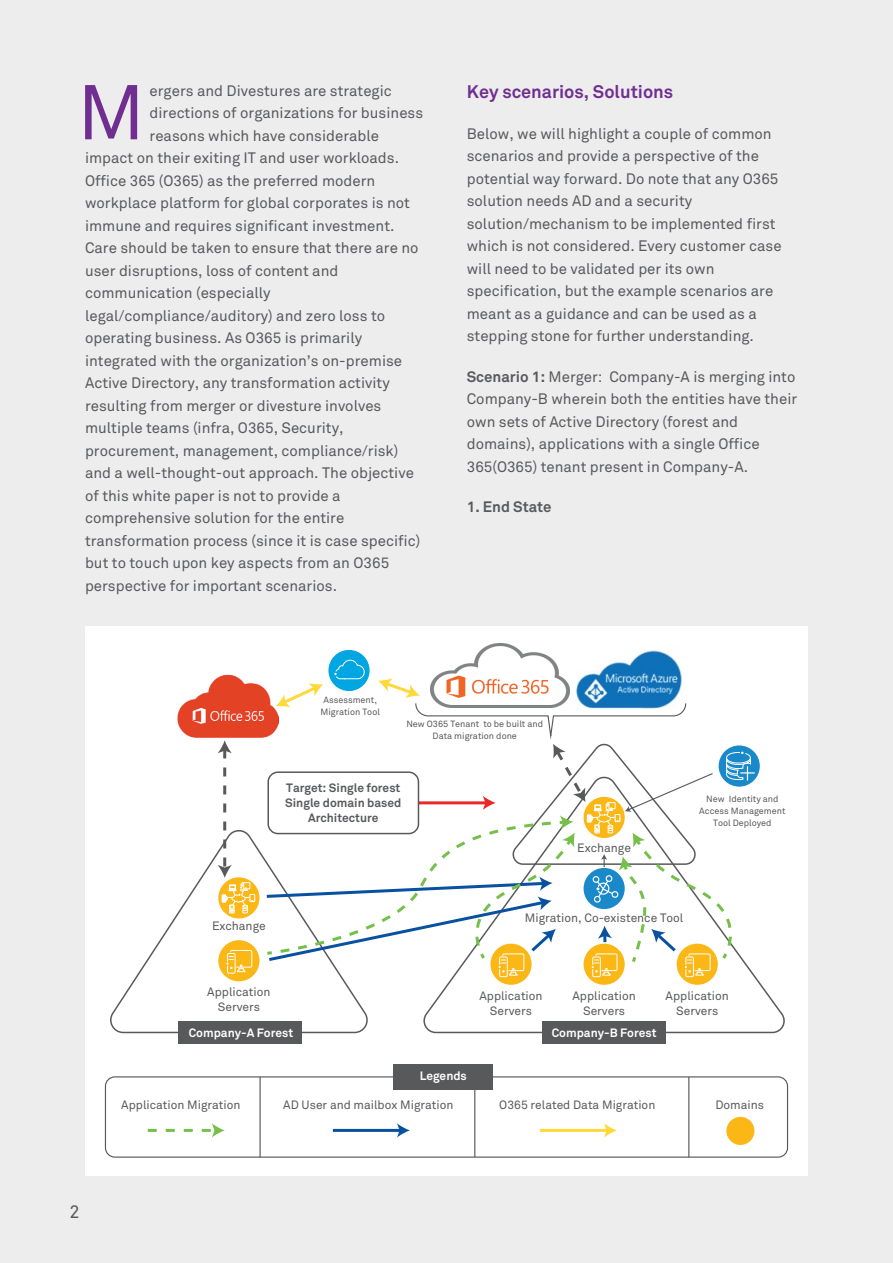
<style>
.page{position:relative;width:893px;height:1263px;background:#ededee}
.page>*{position:absolute;margin:0;border:0;box-sizing:border-box;transform-origin:0 0}
.t1{font:76.5px "Wipro Akkurat";color:#702f90}
.t2{font:700 18px "Wipro Akkurat";color:#702f90}
.t3{font:18px "Wipro Akkurat";color:#58595b}
.t4{font:15px/22.5px "Wipro Akkurat";color:#58595b}
.t5{font:700 15px "Wipro Akkurat";color:#58595b}
.t6{font:12px/15px "Wipro Akkurat";color:#58595b;text-align:center}
.t7{font:700 12px/15px "Wipro Akkurat";color:#58595b;text-align:center}
.t8{font:700 12px "Wipro Akkurat";color:#fff}
.t9{font:9px/12px "Wipro Akkurat";color:#58595b;text-align:center}
.s1{font-weight:700}
</style>
<div class="page">
<div style="left:85px;top:626px;width:723px;height:549px;background:#fff"></div>
<div style="left:719px;top:745px;width:41px;height:42px;background:#1989ca;border-radius:50%"></div>
<div style="left:328px;top:650px;width:42px;height:41px;background:#00a6e2;border-radius:50%"></div>
<img style="left:177px;top:674px;width:87px;height:63px">
<img style="left:634px;top:650px;width:40px;height:9px">
<svg style="left:110px;top:844px;width:258px;height:190px"></svg>
<svg style="left:423px;top:774px;width:362px;height:260px"></svg>
<img style="left:475px;top:644px;width:77px;height:15px">
<div style="left:178px;top:1021px;width:123px;height:23px;background:#58595b"></div>
<div style="left:543px;top:1021px;width:123px;height:23px;background:#58595b"></div>
<svg style="left:218px;top:740px;width:37px;height:174px"></svg>
<svg style="left:226px;top:950px;width:26px;height:24px"></svg>
<svg style="left:264px;top:659px;width:490px;height:318px"></svg>
<hr style="left:540px;top:1129px;width:68px;height:3px;background:#ffd83a">
<svg style="left:604px;top:1123px;width:13px;height:14px"></svg>
<hr style="left:333px;top:1129px;width:68px;height:3px;background:#0751a0">
<svg style="left:397px;top:1123px;width:13px;height:14px"></svg>
<svg style="left:148px;top:1123px;width:77px;height:14px"></svg>
<div style="left:105px;top:1076px;width:683px;height:82px;border:1px solid #58595b;border-radius:9px"></div>
<div style="left:394px;top:1064px;width:99px;height:25px;background:#58595b"></div>
<div style="left:726px;top:1117px;width:28px;height:28px;background:#fbb715;border-radius:50%"></div>
<hr style="left:259px;top:1077px;width:2px;height:80px;background:#58595b">
<hr style="left:474px;top:1077px;width:1px;height:80px;background:#58595b">
<hr style="left:688px;top:1077px;width:1px;height:80px;background:#58595b">
<p class="t4" style="left:150px;top:79px;width:244px">ergers and Divestures are strategic</p>
<p class="t4" style="left:150px;top:102px;width:275px">directions of organizations for business</p>
<p class="t4" style="left:150px;top:124px;width:231px">reasons which have considerable</p>
<p class="t4" style="left:85px;top:147px;width:316px">impact on their exiting IT and user workloads.</p>
<p class="t4" style="left:85px;top:169px;width:292px">Office 365 (O365) as the preferred modern</p>
<p class="t4" style="left:85px;top:192px;width:327px">workplace platform for global corporates is not</p>
<p class="t4" style="left:85px;top:214px;width:311px">immune and requires significant investment.</p>
<p class="t4" style="left:85px;top:237px;width:335px">Care should be taken to ensure that there are no</p>
<p class="t4" style="left:85px;top:259px;width:255px">user disruptions, loss of content and</p>
<p class="t4" style="left:85px;top:282px;width:187px">communication (especially</p>
<p class="t4" style="left:85px;top:304px;width:302px">legal/compliance/auditory) and zero loss to</p>
<p class="t4" style="left:85px;top:327px;width:279px">operating business. As O365 is primarily</p>
<p class="t4" style="left:85px;top:349px;width:319px">integrated with the organization’s on-premise</p>
<p class="t4" style="left:85px;top:372px;width:306px">Active Directory, any transformation activity</p>
<p class="t4" style="left:85px;top:394px;width:298px">resulting from merger or divesture involves</p>
<p class="t4" style="left:85px;top:417px;width:260px">multiple teams (infra, O365, Security,</p>
<p class="t4" style="left:85px;top:439px;width:315px">procurement, management, compliance/risk)</p>
<p class="t4" style="left:85px;top:462px;width:330px">and a well-thought-out approach. The objective</p>
<p class="t4" style="left:85px;top:484px;width:257px">of this white paper is not to provide a</p>
<p class="t4" style="left:85px;top:507px;width:261px">comprehensive solution for the entire</p>
<p class="t4" style="left:85px;top:529px;width:337px">transformation process (since it is case specific)</p>
<p class="t4" style="left:85px;top:552px;width:306px">but to touch upon key aspects from an O365</p>
<p class="t4" style="left:85px;top:574px;width:254px">perspective for important scenarios.</p>
<h1 class="t1" style="left:77px;top:68px;width:69px">M</h1>
<p class="t9" style="left:320px;top:694px;width:61px">Assessment,<br>Migration Tool</p>
<p class="t2" style="left:467px;top:81px;width:208px">Key scenarios, Solutions</p>
<p class="t4" style="left:467px;top:122px;width:316px">Below, we will highlight a couple of common scenarios and provide a perspective of the potential way forward. Do note that any O365 solution needs AD and a security solution/mechanism to be implemented first which is not considered. Every customer case will need to be validated per its own specification, but the example scenarios are meant as a guidance and can be used as a stepping stone for further understanding.</p>
<p class="t4" style="left:467px;top:365px;width:332px"><span class="s1">Scenario 1:</span> Merger: Company-A is merging into Company-B wherein both the entities have their own sets of Active Directory (forest and domains), applications with a single Office 365(O365) tenant present in Company-A.</p>
<p class="t5" style="left:467px;top:498px;width:86px">1. End State</p>
<p class="t9" style="left:406px;top:718px;width:138px">New O365 Tenant to be built and<br>Data migration done</p>
<p class="t7" style="left:285px;top:780px;width:118px">Target: Single forest<br>Single domain based<br>Architecture</p>
<p class="t6" style="left:577px;top:840px;width:55px">Exchange</p>
<p class="t9" style="left:699px;top:793px;width:88px">New Identity and<br>Access Management<br>Tool Deployed</p>
<p class="t6" style="left:212px;top:919px;width:55px">Exchange</p>
<p class="t6" style="left:207px;top:984px;width:65px">Application<br>Servers</p>
<p class="t6" style="left:525px;top:910px;width:160px">Migration, Co-existence Tool</p>
<p class="t6" style="left:479px;top:988px;width:65px">Application<br>Servers</p>
<p class="t6" style="left:572px;top:988px;width:65px">Application<br>Servers</p>
<p class="t6" style="left:666px;top:988px;width:65px">Application<br>Servers</p>
<p class="t8" style="left:189px;top:1025px;width:106px">Company-A Forest</p>
<p class="t8" style="left:552px;top:1025px;width:106px">Company-B Forest</p>
<p class="t8" style="left:420px;top:1069px;width:49px">Legends</p>
<p class="t3" style="left:69px;top:1201px;width:12px">2</p>
<p class="t6" style="left:121px;top:1098px;width:121px">Application Migration</p>
<p class="t6" style="left:283px;top:1098px;width:172px">AD User and mailbox Migration</p>
<p class="t6" style="left:499px;top:1098px;width:158px">O365 related Data Migration</p>
<p class="t6" style="left:715px;top:1098px;width:50px">Domains</p>
</div>
